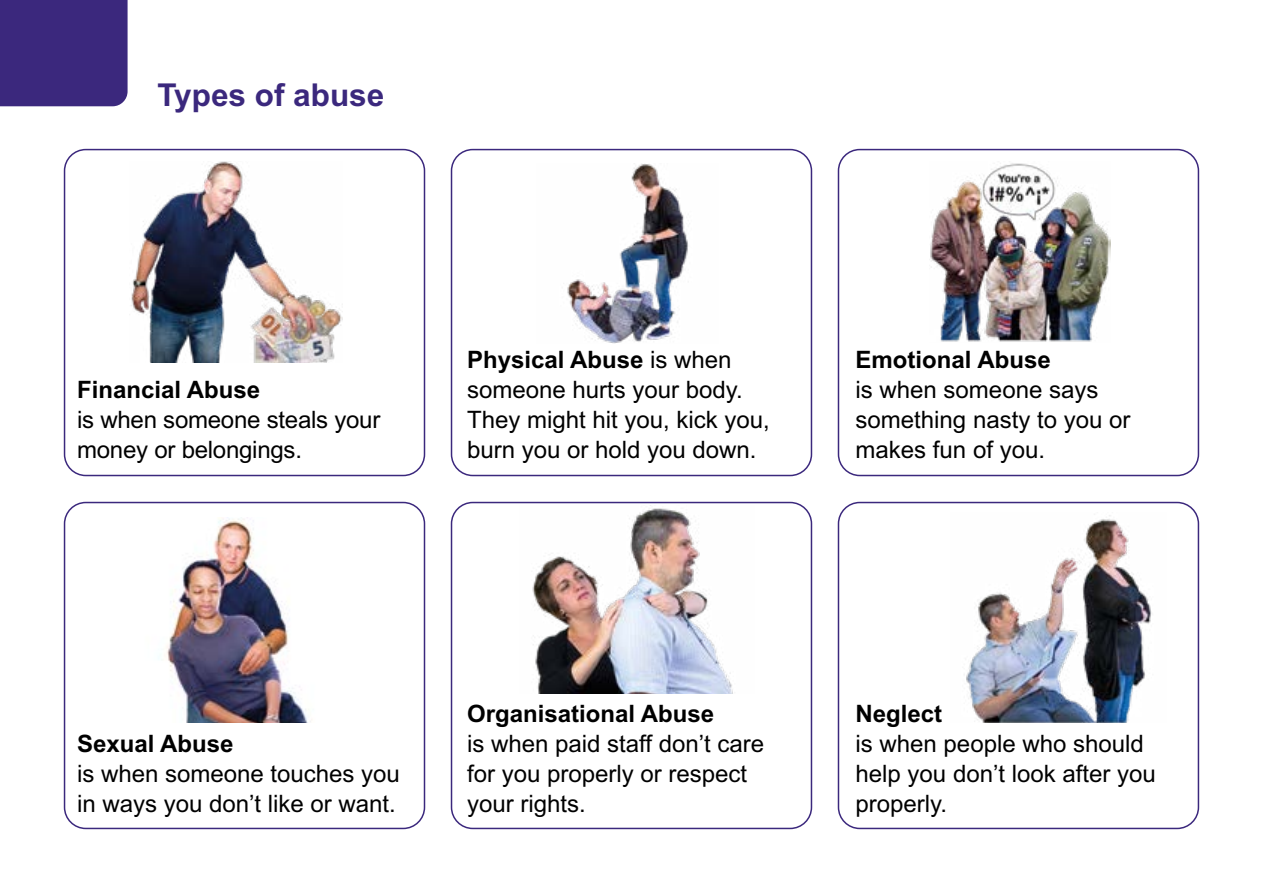
<style>
.page{position:relative;width:1263px;height:893px;background:#fff}
.page>*{position:absolute;margin:0;border:0;box-sizing:border-box;transform-origin:0 0}
.H1_Page_Header{font:700 31.5px "Arial";color:#3b287d}
.P_body_copy{font:24px/30px "Arial";color:#000}
.P_body_copy-2{font:700 24px "Arial";color:#000}
.s1{font-weight:700}
</style>
<div class="page">
<div style="left:64px;top:149px;width:361px;height:327px;border:2px solid #3b287d;border-radius:21px"></div>
<div style="left:451px;top:149px;width:361px;height:327px;border:2px solid #3b287d;border-radius:21px"></div>
<div style="left:838px;top:149px;width:361px;height:327px;border:2px solid #3b287d;border-radius:21px"></div>
<div style="left:64px;top:502px;width:361px;height:327px;border:2px solid #3b287d;border-radius:21px"></div>
<div style="left:451px;top:502px;width:361px;height:327px;border:2px solid #3b287d;border-radius:21px"></div>
<div style="left:838px;top:502px;width:361px;height:327px;border:2px solid #3b287d;border-radius:21px"></div>
<img style="left:131px;top:162px;width:212px;height:201px">
<img style="left:567px;top:163px;width:121px;height:181px">
<img style="left:930px;top:163px;width:181px;height:179px">
<img style="left:158px;top:517px;width:153px;height:206px">
<img style="left:532px;top:505px;width:201px;height:188px">
<img style="left:966px;top:515px;width:186px;height:208px">
<div style="left:0;top:0;width:128px;height:106px;background:#3b287d"></div>
<h1 class="H1_Page_Header" style="left:157px;top:77px;width:228px">Types of abuse</h1>
<p class="P_body_copy-2" style="left:77px;top:376px;width:185px">Financial Abuse</p>
<p class="P_body_copy" style="left:77px;top:405px;width:305px">is when someone steals your money or belongings.</p>
<p class="P_body_copy" style="left:467px;top:344px;width:277px"><span class="s1">Physical Abuse</span> is when someone hurts your body.</p>
<p class="P_body_copy" style="left:467px;top:404px;width:304px">They might hit you, kick you,</p>
<p class="P_body_copy" style="left:467px;top:434px;width:291px">burn you or hold you down.</p>
<p class="P_body_copy" style="left:855px;top:344px;width:276px"><span class="s1">Emotional Abuse<br></span>is when someone says something nasty to you or makes fun of you.</p>
<p class="P_body_copy-2" style="left:77px;top:729px;width:158px">Sexual Abuse</p>
<p class="P_body_copy" style="left:77px;top:758px;width:324px">is when someone touches you in ways you don’t like or want.</p>
<p class="P_body_copy-2" style="left:467px;top:700px;width:249px">Organisational Abuse</p>
<p class="P_body_copy" style="left:467px;top:728px;width:299px">is when paid staff don’t care for you properly or respect your rights.</p>
<p class="P_body_copy-2" style="left:855px;top:700px;width:88px">Neglect</p>
<p class="P_body_copy" style="left:855px;top:728px;width:302px">is when people who should help you don’t look after you properly.</p>
</div>
